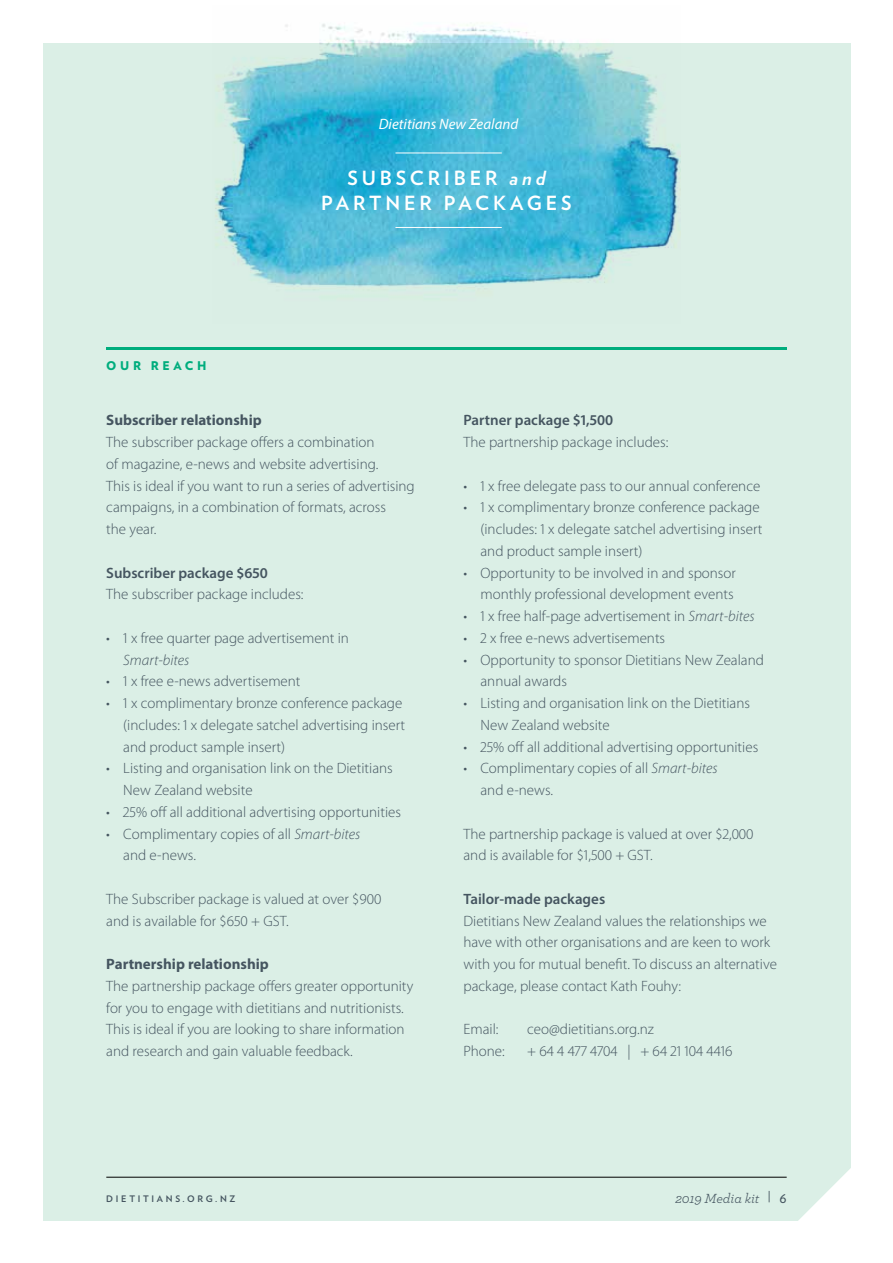
<style>
.page{position:relative;width:893px;height:1263px;background:#fff}
.page>*{position:absolute;margin:0;border:0;box-sizing:border-box;transform-origin:0 0}
.t1{font:700 19.5px/25.5px "Verlag";letter-spacing:.2em;color:#fff;text-align:center}
.t2{font:300 15px/21.8px "Myriad Pro";color:#455560}
.t3{font:600 15px "Myriad Pro";color:#455560}
.t4{font:700 15px "Myriad Pro";color:#455560}
.t5{font:italic 15px "Myriad Pro";color:#fff}
.t6{font:italic 300 15px "Myriad Pro";color:#455560}
.t7{font:italic 13.8px "Archer";letter-spacing:-.005em;color:#455560}
.t8{font:900 12px "Verlag";letter-spacing:.3em;color:#00ad7d}
.t9{font:700 9px "Verlag";letter-spacing:.3em;color:#455560}
.s1{font-style:italic}
.s2{font-family:"Verlag";font-style:normal;font-size:12px}
.s3{font-family:"Verlag";font-style:normal;font-size:15px}
</style>
<div class="page">
<div style="left:43px;top:43px;width:807px;height:1177px;background:#dbefe6"></div>
<svg style="left:756px;top:1126px;width:95px;height:95px"></svg>
<img style="left:215px;top:23px;width:466px;height:267px">
<hr style="left:395px;top:153px;width:107px;height:1px;background:#fff">
<hr style="left:106px;top:1177px;width:681px;height:1px;background:#000">
<hr style="left:106px;top:348px;width:681px;height:2px;background:#00ad7d">
<hr style="left:395px;top:227px;width:107px;height:1px;background:#fff">
<p class="t5" style="left:379px;top:115px;width:141px">Dietitians New Zealand</p>
<p class="t8" style="left:106px;top:356px;width:102px">OUR REACH</p>
<h1 class="t1" style="left:321px;top:164px;width:252px">SUBSCRIBER <span class="s1">and<br></span>PARTNER PACKAGES</h1>
<p class="t4" style="left:106px;top:410px;width:157px">Subscriber relationship</p>
<p class="t2" style="left:106px;top:431px;width:310px">The subscriber package offers a combination<br>of magazine, e-news and website advertising.<br>This is ideal if you want to run a series of advertising campaigns, in a combination of formats, across<br>the year.</p>
<p class="t3" style="left:106px;top:563px;width:163px">Subscriber package $650</p>
<p class="t2" style="left:106px;top:584px;width:199px">The subscriber package includes:</p>
<p class="t2" style="left:106px;top:627px;width:244px">• 1 x free quarter page advertisement in</p>
<p class="t6" style="left:123px;top:651px;width:68px">Smart-bites</p>
<p class="t2" style="left:106px;top:671px;width:196px">• 1 x free e-news advertisement</p>
<p class="t2" style="left:123px;top:692px;width:283px;text-indent:-17px">• 1 x complimentary bronze conference package (includes: 1 x delegate satchel advertising insert and product sample insert)</p>
<p class="t2" style="left:123px;top:758px;width:271px;text-indent:-17px">• Listing and organisation link on the Dietitians<br>New Zealand website</p>
<p class="t2" style="left:106px;top:801px;width:296px">• 25% off all additional advertising opportunities</p>
<p class="t2" style="left:123px;top:823px;width:239px;text-indent:-17px">• Complimentary copies of all <span class="s1">Smart-bites </span>and e-news.</p>
<p class="t2" style="left:106px;top:888px;width:277px">The Subscriber package is valued at over $900 and is available for $650 + GST.</p>
<p class="t4" style="left:106px;top:954px;width:164px">Partnership relationship</p>
<p class="t2" style="left:106px;top:975px;width:309px">The partnership package offers greater opportunity for you to engage with dietitians and nutritionists.<br>This is ideal if you are looking to share information and research and gain valuable feedback.</p>
<p class="t3" style="left:463px;top:411px;width:151px">Partner package $1,500</p>
<p class="t2" style="left:463px;top:431px;width:206px">The partnership package includes:</p>
<p class="t2" style="left:463px;top:475px;width:298px">• 1 x free delegate pass to our annual conference</p>
<p class="t2" style="left:480px;top:497px;width:283px;text-indent:-17px">• 1 x complimentary bronze conference package (includes: 1 x delegate satchel advertising insert and product sample insert)</p>
<p class="t2" style="left:463px;top:562px;width:274px;text-align:right">• Opportunity to be involved in and sponsor monthly professional development events</p>
<p class="t2" style="left:463px;top:605px;width:293px">• 1 x free half-page advertisement in <span class="s1">Smart-bites</span></p>
<p class="t2" style="left:463px;top:627px;width:203px">• 2 x free e-news advertisements</p>
<p class="t2" style="left:480px;top:649px;width:285px;text-indent:-17px">• Opportunity to sponsor Dietitians New Zealand annual awards</p>
<p class="t2" style="left:480px;top:692px;width:271px;text-indent:-17px">• Listing and organisation link on the Dietitians<br>New Zealand website</p>
<p class="t2" style="left:463px;top:736px;width:296px">• 25% off all additional advertising opportunities</p>
<p class="t2" style="left:480px;top:758px;width:239px;text-indent:-17px">• Complimentary copies of all <span class="s1">Smart-bites </span>and e-news.</p>
<p class="t2" style="left:463px;top:823px;width:292px">The partnership package is valued at over $2,000 and is available for $1,500 + GST.</p>
<p class="t3" style="left:463px;top:889px;width:143px">Tailor-made packages</p>
<p class="t2" style="left:463px;top:910px;width:315px">Dietitians New Zealand values the relationships we have with other organisations and are keen to work with you for mutual benefit. To discuss an alternative package, please contact Kath Fouhy:</p>
<p class="t2" style="left:463px;top:1019px;width:37px">Email:</p>
<p class="t2" style="left:527px;top:1019px;width:128px">ceo@dietitians.org.nz</p>
<p class="t2" style="left:463px;top:1040px;width:43px">Phone:</p>
<p class="t2" style="left:527px;top:1040px;width:207px">+ 64 4 477 4704 | + 64 21 104 4416</p>
<p class="t9" style="left:106px;top:1192px;width:131px">DIETITIANS.ORG.NZ</p>
<p class="t7" style="left:675px;top:1188px;width:113px">2019 Media kit <span class="s2">|</span> <span class="s3">6</span></p>
</div>
